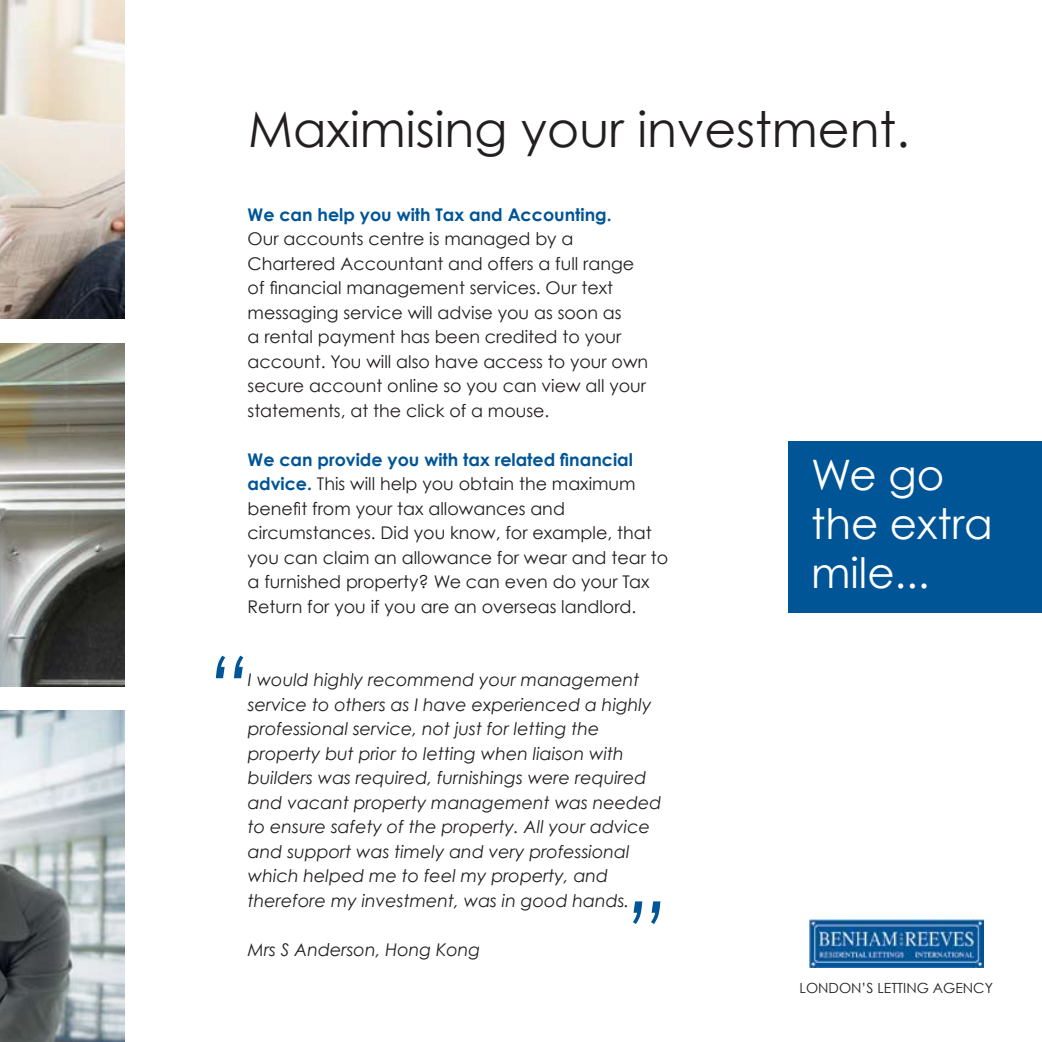
<style>
.page{position:relative;width:1042px;height:1042px;background:#fff}
.page>*{position:absolute;margin:0;border:0;box-sizing:border-box;transform-origin:0 0}
.t1{font:italic 84px "Century Gothic";color:#005596}
.t2{font:49px "Century Gothic";color:#231f20}
.t3{font:42px/49px "Century Gothic";color:#fff}
.t4{font:17.5px/24.5px "Century Gothic";color:#231f20}
.t5{font:italic 17.5px/24.5px "Century Gothic";color:#231f20}
.t6{font:700 17.5px "Century Gothic";color:#005596}
.t7{font:14px "Century Gothic";color:#231f20}
.s1{font-weight:700;color:#005596}
</style>
<div class="page">
<img style="left:0;top:343px;width:124px;height:343px">
<img style="left:0;top:711px;width:124px;height:331px">
<img style="left:0;top:0;width:124px;height:319px">
<div style="left:789px;top:441px;width:253px;height:172px;background:#005596"></div>
<img style="left:809px;top:919px;width:174px;height:48px">
<h2 class="t2" style="left:248px;top:99px;width:663px">Maximising your investment.</h2>
<p class="t6" style="left:248px;top:203px;width:366px">We can help you with Tax and Accounting.</p>
<p class="t4" style="left:248px;top:226px;width:402px">Our accounts centre is managed by a Chartered Accountant and offers a full range of financial management services. Our text messaging service will advise you as soon as<br>a rental payment has been credited to your account. You will also have access to your own secure account online so you can view all your statements, at the click of a mouse.</p>
<p class="t4" style="left:248px;top:447px;width:422px"><span class="s1">We can provide you with tax related financial advice.</span> This will help you obtain the maximum benefit from your tax allowances and circumstances. Did you know, for example, that you can claim an allowance for wear and tear to a furnished property? We can even do your Tax Return for you if you are an overseas landlord.</p>
<h1 class="t1" style="left:208px;top:636px;width:44px">“</h1>
<p class="t5" style="left:248px;top:667px;width:415px">I would highly recommend your management service to others as I have experienced a highly professional service, not just for letting the property but prior to letting when liaison with builders was required, furnishings were required and vacant property management was needed to ensure safety of the property. All your advice and support was timely and very professional which helped me to feel my property, and therefore my investment, was in good hands.</p>
<h1 class="t1" style="left:668px;top:943px;width:44px;rotate:-180deg">“</h1>
<p class="t5" style="left:248px;top:937px;width:234px">Mrs S Anderson, Hong Kong</p>
<h3 class="t3" style="left:811px;top:450px;width:183px">We go the extra mile...</h3>
<p class="t7" style="left:799px;top:979px;width:195px">LONDON’S LETTING AGENCY</p>
</div>
